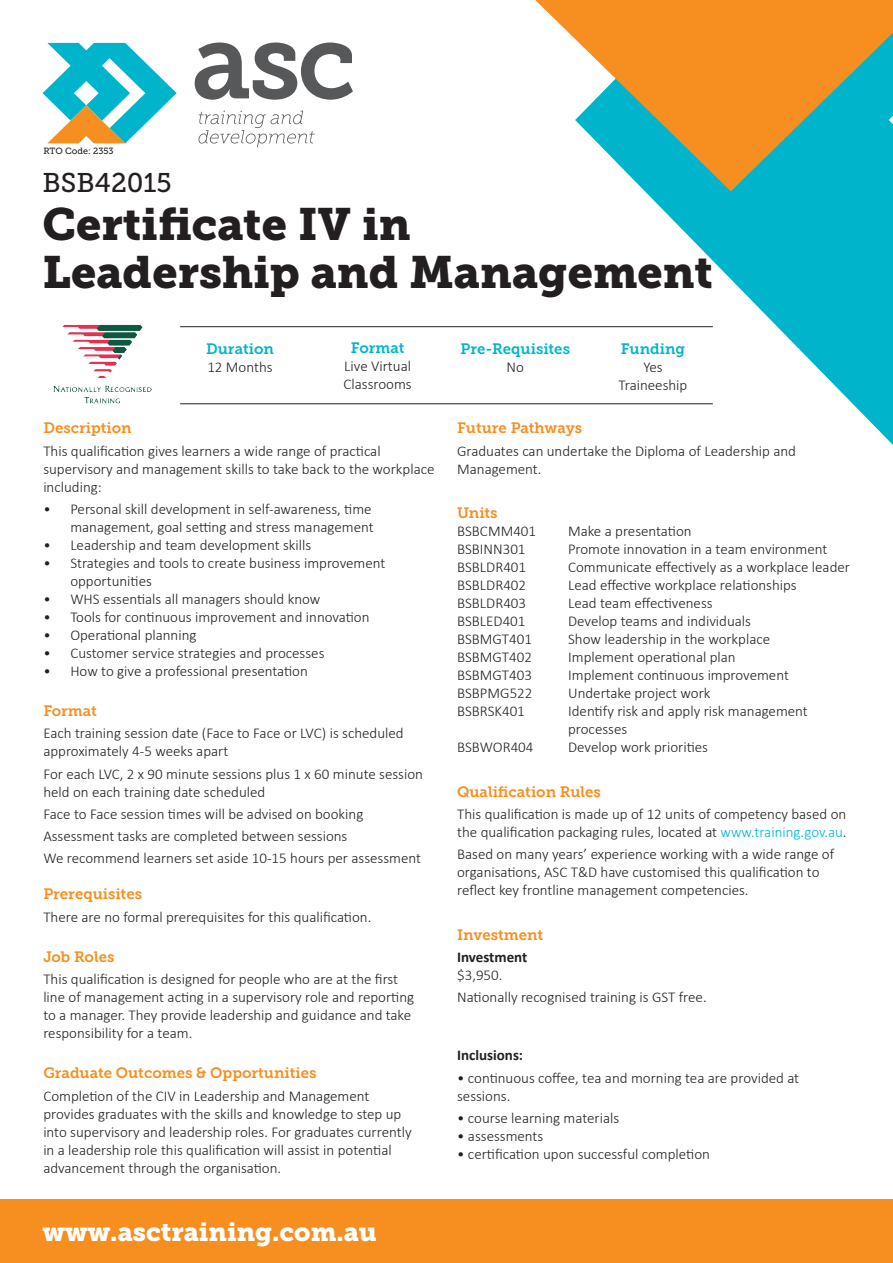
<style>
.page{position:relative;width:893px;height:1263px;background:#fff}
.page>*{position:absolute;margin:0;border:0;box-sizing:border-box;transform-origin:0 0}
.t1{font:45px/48px "Museo Slab 900";color:#231f20}
.t2{font:27px "Museo Slab 500";color:#231f20}
.t3{font:25.95px "Museo Slab 900";color:#fff}
.t4{font:300 15px/18px "Calibri";color:#231f20}
.t5{font:15px "Museo Slab 700";color:#f68f20}
.t6{font:15px "Museo Slab 700";color:#00b5cb}
.t7{font:700 15px "Calibri";color:#231f20}
.t8{font:9px "Museo Slab 500";color:#231f20}
.s1{color:#00b5cb}
</style>
<div class="page">
<svg style="left:575px;top:191px;width:318px;height:254px"></svg>
<svg style="left:535px;top:0;width:358px;height:191px;fill:#f68f20"></svg>
<svg style="left:199px;top:111px;width:116px;height:36px"></svg>
<svg style="left:195px;top:43px;width:158px;height:57px"></svg>
<svg style="left:43px;top:43px;width:134px;height:100px"></svg>
<div style="left:0;top:1199px;width:893px;height:64px;background:#f68f20"></div>
<img style="left:53px;top:325px;width:99px;height:79px">
<hr style="left:180px;top:326px;width:533px;height:1px;background:#231f20">
<hr style="left:180px;top:403px;width:533px;height:1px;background:#231f20">
<p class="t8" style="left:43px;top:146px;width:72px">RTO Code: 2353</p>
<p class="t2" style="left:43px;top:168px;width:131px">BSB42015</p>
<p class="t1" style="left:43px;top:201px;width:672px">Certificate IV in<br>Leadership and Management</p>
<p class="t6" style="left:206px;top:340px;width:69px">Duration</p>
<p class="t4" style="left:207px;top:358px;width:67px">12 Months</p>
<p class="t6" style="left:351px;top:339px;width:55px">Format</p>
<p class="t4" style="left:344px;top:357px;width:68px">Live Virtual</p>
<p class="t4" style="left:344px;top:375px;width:70px">Classrooms</p>
<p class="t6" style="left:461px;top:340px;width:111px">Pre-Requisites</p>
<p class="t4" style="left:507px;top:358px;width:19px">No</p>
<p class="t6" style="left:621px;top:340px;width:66px">Funding</p>
<p class="t4" style="left:643px;top:358px;width:21px">Yes</p>
<p class="t4" style="left:619px;top:376px;width:70px">Traineeship</p>
<p class="t5" style="left:43px;top:420px;width:90px">Description</p>
<p class="t4" style="left:43px;top:441px;width:393px">This qualification gives learners a wide range of practical supervisory and management skills to take back to the workplace including:</p>
<p class="t4" style="left:43px;top:500px;width:332px;text-align:right">• Personal skill development in self-awareness, time management, goal setting and stress management</p>
<p class="t4" style="left:43px;top:536px;width:269px">• Leadership and team development skills</p>
<p class="t4" style="left:70px;top:554px;width:317px;text-indent:-27px">• Strategies and tools to create business improvement opportunities</p>
<p class="t4" style="left:43px;top:590px;width:279px">• WHS essentials all managers should know</p>
<p class="t4" style="left:43px;top:608px;width:328px">• Tools for continuous improvement and innovation</p>
<p class="t4" style="left:43px;top:626px;width:155px">• Operational planning</p>
<p class="t4" style="left:43px;top:644px;width:283px">• Customer service strategies and processes</p>
<p class="t4" style="left:43px;top:662px;width:266px">• How to give a professional presentation</p>
<p class="t5" style="left:43px;top:702px;width:55px">Format</p>
<p class="t4" style="left:43px;top:724px;width:362px">Each training session date (Face to Face or LVC) is scheduled approximately 4-5 weeks apart</p>
<p class="t4" style="left:43px;top:764px;width:381px">For each LVC, 2 x 90 minute sessions plus 1 x 60 minute session held on each training date scheduled</p>
<p class="t4" style="left:43px;top:805px;width:322px">Face to Face session times will be advised on booking</p>
<p class="t4" style="left:43px;top:827px;width:306px">Assessment tasks are completed between sessions</p>
<p class="t4" style="left:43px;top:849px;width:379px">We recommend learners set aside 10-15 hours per assessment</p>
<p class="t5" style="left:43px;top:886px;width:100px">Prerequisites</p>
<p class="t4" style="left:43px;top:907px;width:329px">There are no formal prerequisites for this qualification.</p>
<p class="t5" style="left:43px;top:948px;width:73px">Job Roles</p>
<p class="t4" style="left:43px;top:970px;width:372px">This qualification is designed for people who are at the first line of management acting in a supervisory role and reporting to a manager. They provide leadership and guidance and take responsibility for a team.</p>
<p class="t5" style="left:43px;top:1065px;width:275px">Graduate Outcomes &amp; Opportunities</p>
<p class="t4" style="left:43px;top:1086px;width:370px">Completion of the CIV in Leadership and Management provides graduates with the skills and knowledge to step up into supervisory and leadership roles. For graduates currently in a leadership role this qualification will assist in potential advancement through the organisation.</p>
<p class="t5" style="left:457px;top:420px;width:127px">Future Pathways</p>
<p class="t4" style="left:457px;top:441px;width:340px">Graduates can undertake the Diploma of Leadership and<br>Management.</p>
<p class="t5" style="left:457px;top:504px;width:42px">Units</p>
<p class="t4" style="left:457px;top:522px;width:81px">BSBCMM401</p>
<p class="t4" style="left:568px;top:522px;width:125px">Make a presentation</p>
<p class="t4" style="left:457px;top:540px;width:70px">BSBINN301</p>
<p class="t4" style="left:568px;top:540px;width:261px">Promote innovation in a team environment</p>
<p class="t4" style="left:457px;top:558px;width:71px">BSBLDR401</p>
<p class="t4" style="left:568px;top:558px;width:283px">Communicate effectively as a workplace leader</p>
<p class="t4" style="left:457px;top:576px;width:71px">BSBLDR402</p>
<p class="t4" style="left:568px;top:576px;width:230px">Lead effective workplace relationships</p>
<p class="t4" style="left:457px;top:594px;width:71px">BSBLDR403</p>
<p class="t4" style="left:568px;top:594px;width:146px">Lead team effectiveness</p>
<p class="t4" style="left:457px;top:612px;width:70px">BSBLED401</p>
<p class="t4" style="left:568px;top:612px;width:184px">Develop teams and individuals</p>
<p class="t4" style="left:457px;top:630px;width:76px">BSBMGT401</p>
<p class="t4" style="left:568px;top:630px;width:204px">Show leadership in the workplace</p>
<p class="t4" style="left:457px;top:648px;width:76px">BSBMGT402</p>
<p class="t4" style="left:568px;top:648px;width:169px">Implement operational plan</p>
<p class="t4" style="left:457px;top:666px;width:76px">BSBMGT403</p>
<p class="t4" style="left:568px;top:666px;width:222px">Implement continuous improvement</p>
<p class="t4" style="left:457px;top:684px;width:77px">BSBPMG522</p>
<p class="t4" style="left:568px;top:684px;width:144px">Undertake project work</p>
<p class="t4" style="left:457px;top:702px;width:69px">BSBRSK401</p>
<p class="t4" style="left:568px;top:702px;width:241px">Identify risk and apply risk management processes</p>
<p class="t4" style="left:457px;top:738px;width:78px">BSBWOR404</p>
<p class="t4" style="left:568px;top:738px;width:141px">Develop work priorities</p>
<p class="t5" style="left:457px;top:783px;width:145px">Qualification Rules</p>
<p class="t4" style="left:457px;top:805px;width:391px">This qualification is made up of 12 units of competency based on the qualification packaging rules, located at <span class="s1">www.training.gov.au</span>.</p>
<p class="t4" style="left:457px;top:845px;width:379px">Based on many years’ experience working with a wide range of organisations, ASC T&amp;D have customised this qualification to reflect key frontline management competencies.</p>
<p class="t5" style="left:457px;top:926px;width:88px">Investment</p>
<p class="t7" style="left:457px;top:946px;width:72px">Investment</p>
<p class="t4" style="left:457px;top:966px;width:47px">$3,950.</p>
<p class="t4" style="left:457px;top:988px;width:251px">Nationally recognised training is GST free.</p>
<p class="t7" style="left:457px;top:1045px;width:67px">Inclusions:</p>
<p class="t4" style="left:457px;top:1068px;width:344px">• continuous coffee, tea and morning tea are provided at sessions.</p>
<p class="t4" style="left:457px;top:1109px;width:164px">• course learning materials</p>
<p class="t4" style="left:457px;top:1127px;width:88px">• assessments</p>
<p class="t4" style="left:457px;top:1145px;width:254px">• certification upon successful completion</p>
<h3 class="t3" style="left:43px;top:1216px;width:336px">www.asctraining.com.au</h3>
</div>
